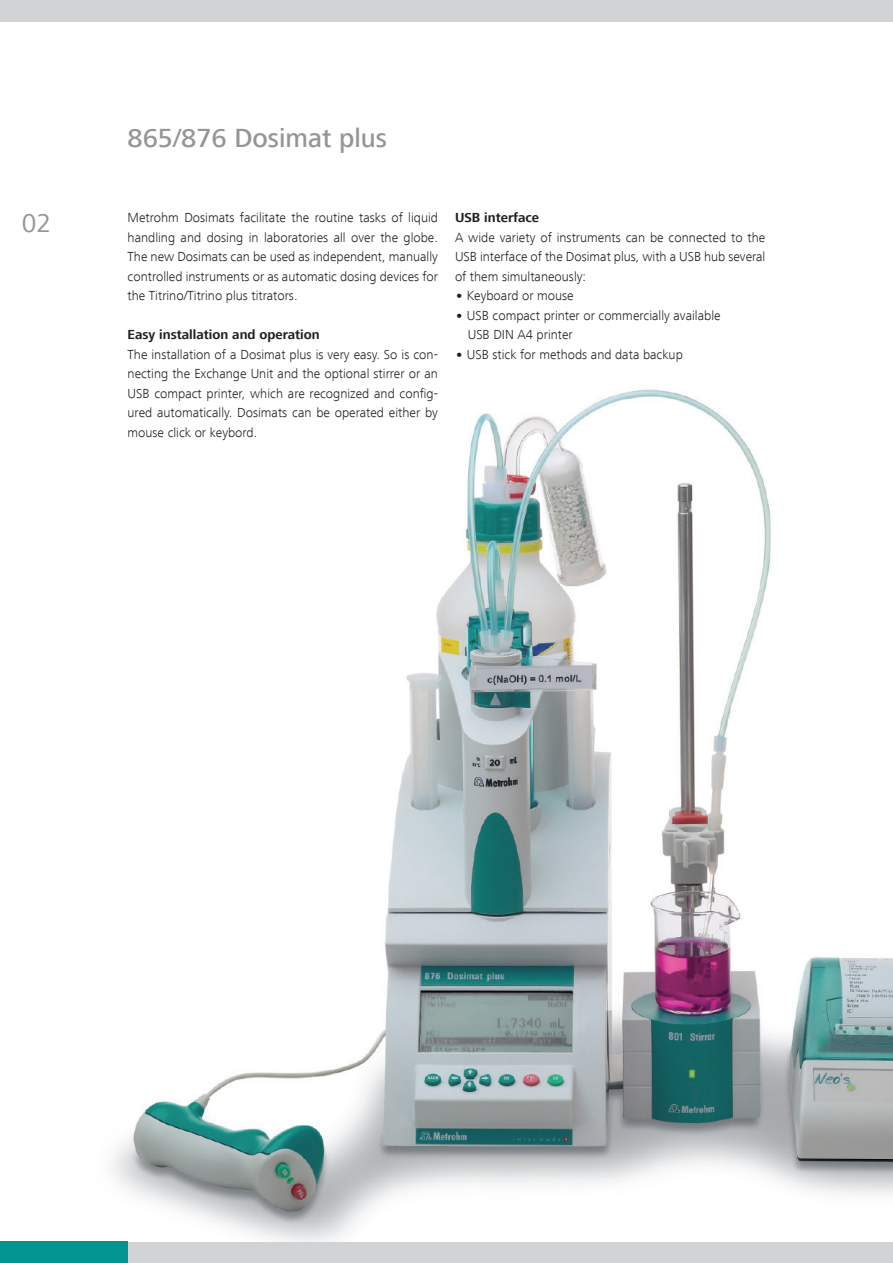
<style>
.page{position:relative;width:893px;height:1263px;background:#fff}
.page>*{position:absolute;margin:0;border:0;box-sizing:border-box;transform-origin:0 0}
.t1{font:500 27px "Frutiger Next LT";color:#939598}
.t2{font:27px "Frutiger Next LT";color:#939598}
.t3{font:300 13.5px/19.5px "Frutiger Next LT";color:#231f20;text-align:justify}
.t4{font:700 13.5px "Frutiger Next LT";color:#231f20}
.s1{font-weight:800}
</style>
<div class="page">
<div style="left:0;top:0;width:893px;height:21px;background:#d1d2d4"></div>
<div style="left:0;top:1242px;width:893px;height:21px;background:#d1d2d4"></div>
<img style="left:85px;top:389px;width:808px;height:853px">
<div style="left:0;top:1242px;width:128px;height:21px;background:#00968f"></div>
<h1 class="t2" style="left:22px;top:208px;width:31px">02</h1>
<h1 class="t1" style="left:128px;top:123px;width:261px">865/876 Dosimat plus</h1>
<p class="t3" style="left:128px;top:208px;width:312px">Metrohm Dosimats facilitate the routine tasks of liquid handling and dosing in laboratories all over the globe.<br>The new Dosimats can be used as independent, manually controlled instruments or as automatic dosing devices for the Titrino/Titrino plus titrators.</p>
<p class="t4" style="left:128px;top:327px;width:194px">Easy installation and operation</p>
<p class="t3" style="left:128px;top:345px;width:312px">The installation of a Dosimat plus is very easy. So is con&shy;necting the Exchange Unit and the optional stirrer or an USB compact printer, which are recognized and config&shy;ured automatically. Dosimats can be operated either by mouse click or keybord.</p>
<p class="t4" style="left:455px;top:210px;width:86px">USB interface</p>
<p class="t3" style="left:455px;top:228px;width:312px">A wide variety of instruments can be connected to the USB interface of the Dosimat plus, with a USB hub several of them simultaneously:</p>
<p class="t3" style="left:455px;top:286px;width:120px"><span class="s1">•</span> Keyboard or mouse</p>
<p class="t3" style="left:468px;top:306px;width:254px;text-indent:-13px"><span class="s1">•</span> USB compact printer or commercially available<br>USB DIN A4 printer</p>
<p class="t3" style="left:455px;top:345px;width:229px"><span class="s1">•</span> USB stick for methods and data backup</p>
</div>
